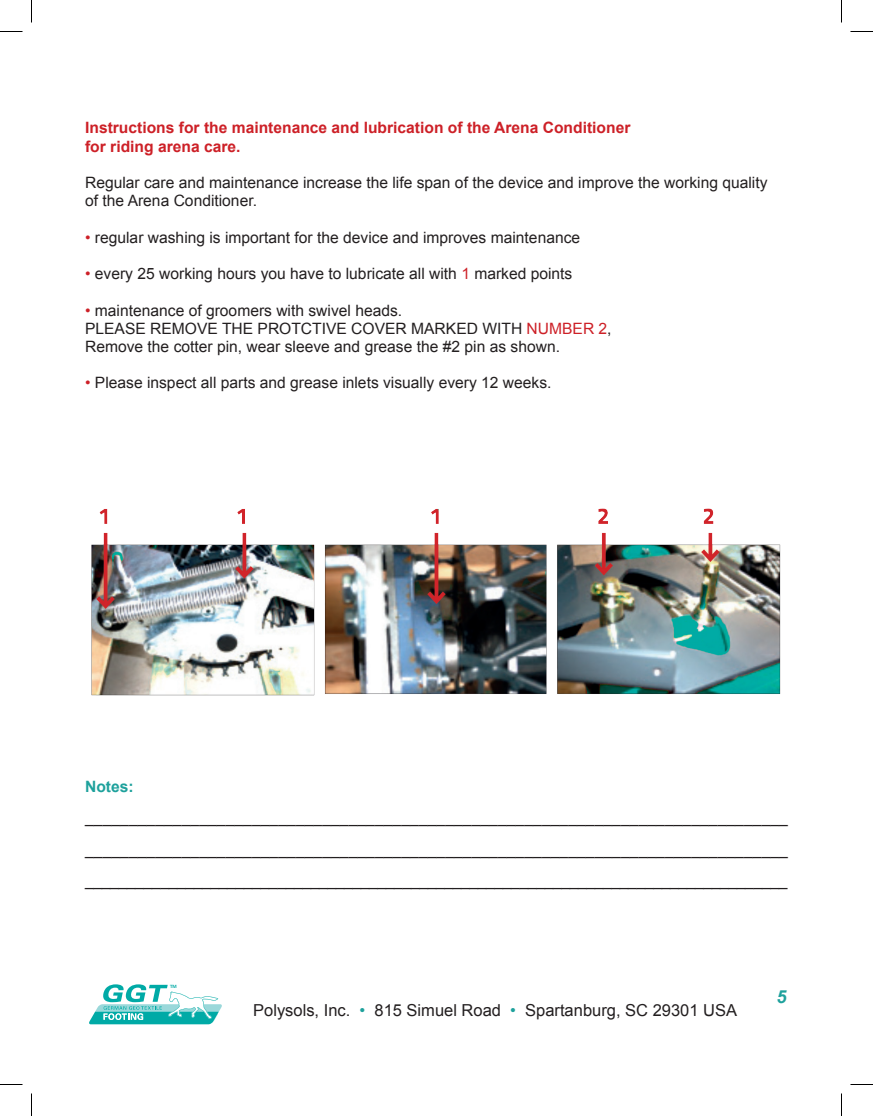
<style>
.page{position:relative;width:873px;height:1116px;background:#fff}
.page>*{position:absolute;margin:0;border:0;box-sizing:border-box;transform-origin:0 0}
.t1{font:italic 700 18px "Arial";color:#1ea19c}
.t2{font:16.5px "Arial";color:#231f20}
.t3{font:15.6px/31.2px "Arial";color:#231f20}
.t4{font:700 15.6px/18.1px "Arial";color:#cd2027}
.t5{font:700 15.6px "Arial";color:#1ea19c}
.t6{font:600 4.2px "Eurostile LT Std";color:#00aaa6}
.s1{color:#cd2027}
.s2{color:#1ea19c}
</style>
<div class="page">
<svg style="left:89px;top:984px;width:133px;height:41px"></svg>
<img style="left:91px;top:508px;width:690px;height:188px">
<svg style="left:0;top:31px;width:22px;height:1px"></svg>
<svg style="left:850px;top:31px;width:23px;height:1px"></svg>
<svg style="left:0;top:1084px;width:22px;height:1px"></svg>
<svg style="left:850px;top:1084px;width:23px;height:1px"></svg>
<svg style="left:31px;top:0;width:1px;height:22px"></svg>
<svg style="left:31px;top:1094px;width:1px;height:22px"></svg>
<svg style="left:841px;top:0;width:1px;height:22px"></svg>
<svg style="left:841px;top:1094px;width:1px;height:22px"></svg>
<p class="t4" style="left:85px;top:119px;width:547px">Instructions for the maintenance and lubrication of the Arena Conditioner for riding arena care.</p>
<p class="t3" style="left:85px;top:174px;width:684px;line-height:18.1px">Regular care and maintenance increase the life span of the device and improve the working quality of the Arena Conditioner.</p>
<p class="t3" style="left:85px;top:222px;width:497px"><span class="s1">•</span> regular washing is important for the device and improves maintenance</p>
<p class="t3" style="left:85px;top:258px;width:489px"><span class="s1">•</span> every 25 working hours you have to lubricate all with <span class="s1">1</span> marked points</p>
<p class="t3" style="left:85px;top:295px;width:319px"><span class="s1">•</span> maintenance of groomers with swivel heads.</p>
<p class="t3" style="left:85px;top:319px;width:528px;line-height:18.1px">PLEASE REMOVE THE PROTCTIVE COVER MARKED WITH <span class="s1">NUMBER 2</span>,<br>Remove the cotter pin, wear sleeve and grease the #2 pin as shown.</p>
<p class="t3" style="left:85px;top:368px;width:468px"><span class="s1">•</span> Please inspect all parts and grease inlets visually every 12 weeks.</p>
<p class="t5" style="left:85px;top:776px;width:50px">Notes:</p>
<p class="t3" style="left:85px;top:802px;width:704px;text-align:justify">________________________________________________________________________________ ________________________________________________________________________________ ____________________________________________________________________________________</p>
<p class="t6" style="left:170px;top:984px;width:8px">TM</p>
<p class="t2" style="left:253px;top:1000px;width:485px">Polysols, Inc. <span class="s2">•</span> 815 Simuel Road <span class="s2">•</span> Spartanburg, SC 29301 USA</p>
<p class="t1" style="left:776px;top:985px;width:12px">5</p>
</div>
